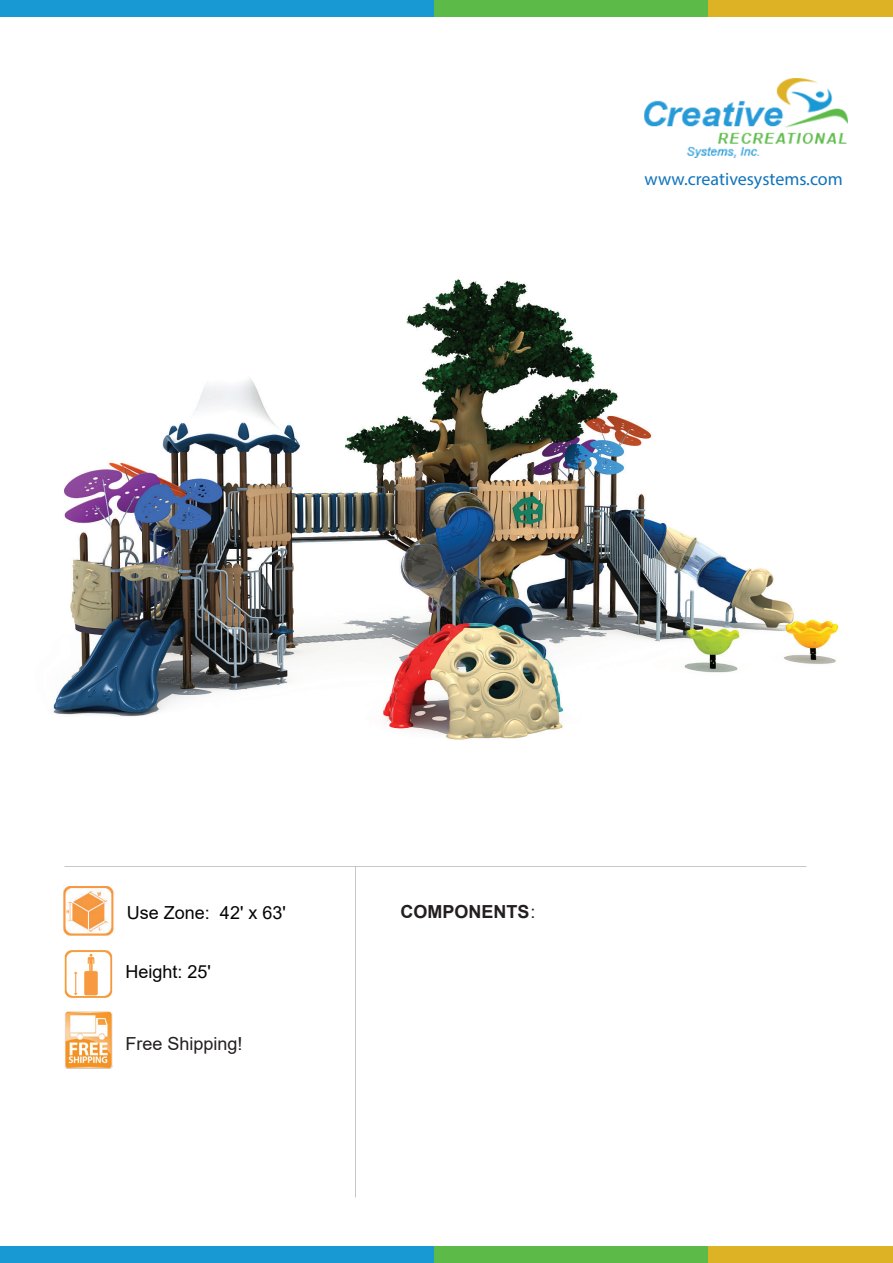
<style>
.page{position:relative;width:893px;height:1263px;background:#fff}
.page>*{position:absolute;margin:0;border:0;box-sizing:border-box;transform-origin:0 0}
.t1{font:18px "Arial";color:#040503}
.t2{font:18px "Myriad Pro";color:#1074bc}
.t3{font:18px "Arial";color:#231f20}
.t4{font:700 18px "Arial";color:#231f20}
.s1{font-weight:400}
</style>
<div class="page">
<img style="left:53px;top:279px;width:786px;height:461px">
<img style="left:645px;top:78px;width:203px;height:80px">
<div style="left:0;top:0;width:434px;height:16px;background:#1999d4"></div>
<div style="left:577px;top:0;width:316px;height:16px;background:#ddb225"></div>
<div style="left:434px;top:0;width:273px;height:16px;background:#5bba48"></div>
<div style="left:0;top:1246px;width:434px;height:17px;background:#1999d4"></div>
<div style="left:577px;top:1246px;width:316px;height:17px;background:#ddb225"></div>
<div style="left:434px;top:1246px;width:273px;height:17px;background:#5bba48"></div>
<img style="left:63px;top:886px;width:51px;height:50px">
<img style="left:65px;top:1011px;width:48px;height:57px">
<img style="left:64px;top:950px;width:49px;height:48px">
<p class="t2" style="left:645px;top:167px;width:200px">www.creativesystems.com</p>
<p class="t1" style="left:127px;top:900px;width:160px">Use Zone: 42' x 63'</p>
<p class="t1" style="left:125px;top:960px;width:87px">Height: 25'</p>
<p class="t3" style="left:126px;top:1031px;width:119px">Free Shipping!</p>
<p class="t4" style="left:401px;top:899px;width:137px">COMPONENTS<span class="s1">:</span></p>
</div>
